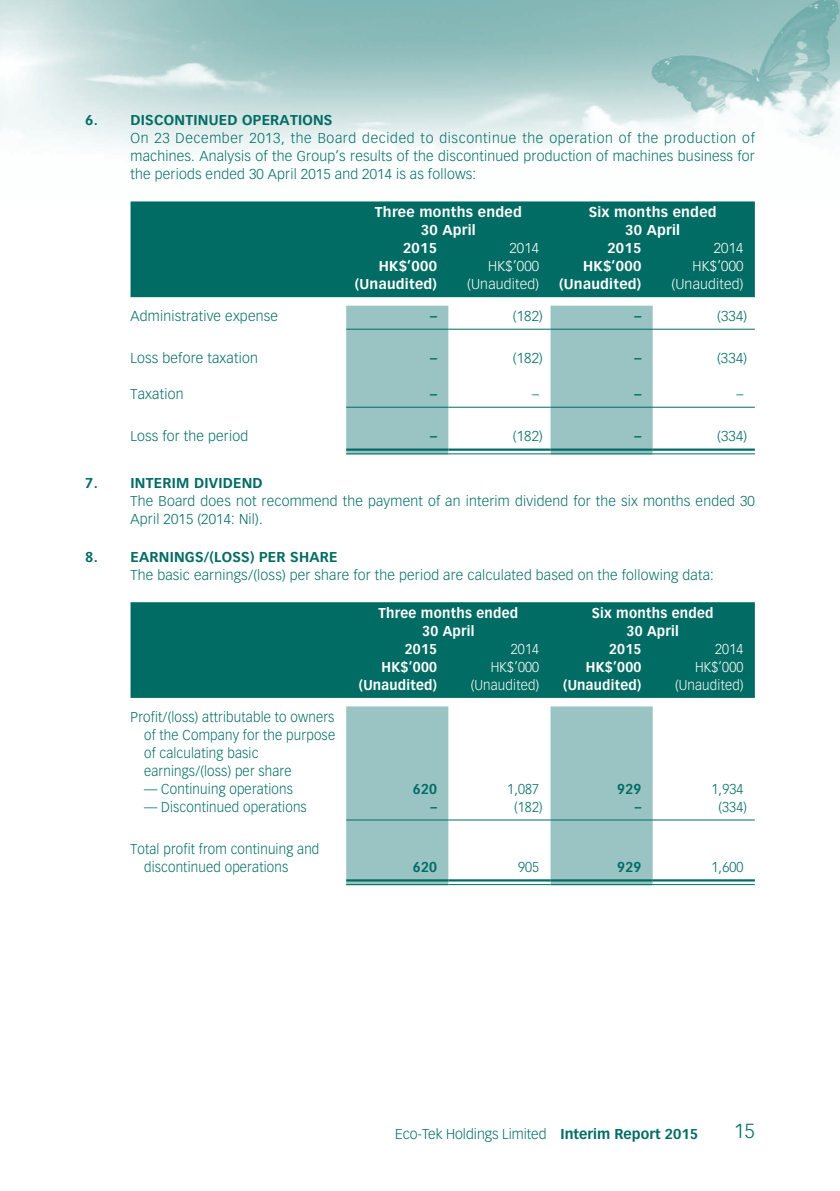
<style>
.page{position:relative;width:840px;height:1191px;background:#fff}
.page>*{position:absolute;margin:0;border:0;box-sizing:border-box;transform-origin:0 0}
.t1{font:300 20px "Vectora LT Std";color:#006c64}
.t2{font:300 14px/18px "Vectora LT Std";letter-spacing:.015em;color:#006c64;text-align:justify}
.t3{font:300 14px/18px "Vectora LT Std";letter-spacing:.015em;color:#006c64;scale:.95 1}
.t4{font:700 14px/18px "Vectora LT Std";letter-spacing:.02em;color:#fff;text-align:center}
.t5{font:700 14px/18px "Vectora LT Std";letter-spacing:.02em;color:#fff;text-align:center;scale:.95 1}
.t6{font:700 14px "Vectora LT Std";letter-spacing:.02em;color:#006c64}
.t7{font:300 14px "Vectora LT Std";letter-spacing:.015em;color:#fff}
.t8{font:300 14px "Vectora LT Std";letter-spacing:.015em;color:#fff;scale:.95 1}
.t9{font:700 14px "Vectora LT Std";letter-spacing:.02em;color:#006c64;scale:.95 1}
.s1{font-weight:700}
</style>
<div class="page">
<img style="left:0;top:0;width:839px;height:156px">
<div style="left:130px;top:201px;width:624px;height:96px;background:#006c64"></div>
<svg style="left:346px;top:306px;width:306px;height:147px;fill:#99c4c3"></svg>
<hr style="left:346px;top:329px;width:102px;height:1px;background:#006c64">
<hr style="left:448px;top:329px;width:102px;height:1px;background:#006c64">
<hr style="left:550px;top:329px;width:102px;height:1px;background:#006c64">
<hr style="left:652px;top:329px;width:102px;height:1px;background:#006c64">
<hr style="left:346px;top:407px;width:102px;height:1px;background:#006c64">
<hr style="left:448px;top:407px;width:102px;height:1px;background:#006c64">
<hr style="left:550px;top:407px;width:102px;height:1px;background:#006c64">
<hr style="left:652px;top:407px;width:102px;height:1px;background:#006c64">
<hr style="left:346px;top:448px;width:102px;height:3px;background:#006c64">
<hr style="left:346px;top:453px;width:102px;height:1px;background:#006c64">
<hr style="left:448px;top:448px;width:102px;height:3px;background:#006c64">
<hr style="left:448px;top:453px;width:102px;height:1px;background:#006c64">
<hr style="left:550px;top:448px;width:102px;height:3px;background:#006c64">
<hr style="left:550px;top:453px;width:102px;height:1px;background:#006c64">
<hr style="left:652px;top:448px;width:102px;height:3px;background:#006c64">
<hr style="left:652px;top:453px;width:102px;height:1px;background:#006c64">
<div style="left:130px;top:602px;width:624px;height:96px;background:#006c64"></div>
<svg style="left:346px;top:706px;width:306px;height:178px;fill:#99c4c3"></svg>
<hr style="left:346px;top:819px;width:102px;height:1px;background:#006c64">
<hr style="left:448px;top:819px;width:102px;height:1px;background:#006c64">
<hr style="left:550px;top:819px;width:102px;height:1px;background:#006c64">
<hr style="left:652px;top:819px;width:102px;height:1px;background:#006c64">
<hr style="left:346px;top:879px;width:102px;height:2px;background:#006c64">
<hr style="left:346px;top:884px;width:102px;height:1px;background:#006c64">
<hr style="left:448px;top:879px;width:102px;height:2px;background:#006c64">
<hr style="left:448px;top:884px;width:102px;height:1px;background:#006c64">
<hr style="left:550px;top:879px;width:102px;height:2px;background:#006c64">
<hr style="left:550px;top:884px;width:102px;height:1px;background:#006c64">
<hr style="left:652px;top:879px;width:102px;height:2px;background:#006c64">
<hr style="left:652px;top:884px;width:102px;height:1px;background:#006c64">
<p class="t6" style="left:85px;top:112px;width:249px">6. DISCONTINUED OPERATIONS</p>
<p class="t2" style="left:130px;top:129px;width:625px">On 23 December 2013, the Board decided to discontinue the operation of the production of machines. Analysis of the Group’s results of the discontinued production of machines business for the periods ended 30 April 2015 and 2014 is as follows:</p>
<p class="t4" style="left:374px;top:203px;width:148px">Three months ended<br>30 April</p>
<p class="t4" style="left:588px;top:203px;width:129px">Six months ended<br>30 April</p>
<p class="t4" style="left:403px;top:239px;width:35px">2015</p>
<p class="t7" style="left:509px;top:240px;width:31px">2014</p>
<p class="t4" style="left:607px;top:239px;width:35px">2015</p>
<p class="t7" style="left:713px;top:240px;width:31px">2014</p>
<p class="t4" style="left:378px;top:257px;width:60px">HK$’000</p>
<p class="t7" style="left:488px;top:258px;width:52px">HK$’000</p>
<p class="t4" style="left:582px;top:257px;width:60px">HK$’000</p>
<p class="t7" style="left:692px;top:258px;width:52px">HK$’000</p>
<p class="t4" style="left:354px;top:275px;width:84px">(Unaudited)</p>
<p class="t7" style="left:467px;top:276px;width:74px">(Unaudited)</p>
<p class="t4" style="left:559px;top:275px;width:84px">(Unaudited)</p>
<p class="t7" style="left:671px;top:276px;width:74px">(Unaudited)</p>
<p class="t2" style="left:130px;top:307px;width:149px">Administrative expense</p>
<p class="t6" style="left:430px;top:308px;width:8px">–</p>
<p class="t2" style="left:512px;top:307px;width:32px">(182)</p>
<p class="t6" style="left:634px;top:308px;width:8px">–</p>
<p class="t2" style="left:716px;top:307px;width:32px">(334)</p>
<p class="t2" style="left:130px;top:349px;width:129px">Loss before taxation</p>
<p class="t6" style="left:430px;top:350px;width:8px">–</p>
<p class="t2" style="left:512px;top:349px;width:32px">(182)</p>
<p class="t6" style="left:634px;top:350px;width:8px">–</p>
<p class="t2" style="left:716px;top:349px;width:32px">(334)</p>
<p class="t2" style="left:130px;top:385px;width:54px">Taxation</p>
<p class="t6" style="left:430px;top:386px;width:8px">–</p>
<p class="t2" style="left:532px;top:385px;width:8px">–</p>
<p class="t6" style="left:634px;top:386px;width:8px">–</p>
<p class="t2" style="left:736px;top:385px;width:8px">–</p>
<p class="t2" style="left:130px;top:427px;width:119px">Loss for the period</p>
<p class="t6" style="left:430px;top:428px;width:8px">–</p>
<p class="t2" style="left:512px;top:427px;width:32px">(182)</p>
<p class="t6" style="left:634px;top:428px;width:8px">–</p>
<p class="t2" style="left:716px;top:427px;width:32px">(334)</p>
<p class="t6" style="left:85px;top:474px;width:179px">7. INTERIM DIVIDEND</p>
<p class="t2" style="left:130px;top:492px;width:625px">The Board does not recommend the payment of an interim dividend for the six months ended 30<br>April 2015 (2014: Nil).</p>
<p class="t6" style="left:85px;top:548px;width:254px">8. EARNINGS/(LOSS) PER SHARE</p>
<p class="t2" style="left:130px;top:566px;width:584px">The basic earnings/(loss) per share for the period are calculated based on the following data:</p>
<p class="t5" style="left:378px;top:604px;width:148px">Three months ended<br>30 April</p>
<p class="t5" style="left:591px;top:604px;width:129px">Six months ended<br>30 April</p>
<p class="t5" style="left:404px;top:640px;width:35px">2015</p>
<p class="t8" style="left:510px;top:641px;width:31px">2014</p>
<p class="t5" style="left:608px;top:640px;width:35px">2015</p>
<p class="t8" style="left:714px;top:641px;width:31px">2014</p>
<p class="t5" style="left:381px;top:658px;width:60px">HK$’000</p>
<p class="t8" style="left:490px;top:659px;width:52px">HK$’000</p>
<p class="t5" style="left:585px;top:658px;width:60px">HK$’000</p>
<p class="t8" style="left:694px;top:659px;width:52px">HK$’000</p>
<p class="t5" style="left:359px;top:676px;width:84px">(Unaudited)</p>
<p class="t8" style="left:470px;top:677px;width:74px">(Unaudited)</p>
<p class="t5" style="left:563px;top:676px;width:84px">(Unaudited)</p>
<p class="t8" style="left:674px;top:677px;width:74px">(Unaudited)</p>
<p class="t3" style="left:144px;top:708px;width:202px;text-indent:-14px">Profit/(loss) attributable to owners of the Company for the purpose of calculating basic earnings/(loss) per share</p>
<p class="t3" style="left:144px;top:780px;width:158px">— Continuing operations</p>
<p class="t9" style="left:412px;top:780px;width:27px">620</p>
<p class="t3" style="left:507px;top:780px;width:35px">1,087</p>
<p class="t9" style="left:617px;top:780px;width:27px">929</p>
<p class="t3" style="left:711px;top:780px;width:35px">1,934</p>
<p class="t3" style="left:144px;top:798px;width:173px">— Discontinued operations</p>
<p class="t9" style="left:430px;top:798px;width:8px">–</p>
<p class="t3" style="left:514px;top:798px;width:32px">(182)</p>
<p class="t9" style="left:634px;top:798px;width:9px">–</p>
<p class="t3" style="left:718px;top:798px;width:32px">(334)</p>
<p class="t3" style="left:144px;top:840px;width:186px;text-indent:-14px">Total profit from continuing and discontinued operations</p>
<p class="t9" style="left:412px;top:858px;width:27px">620</p>
<p class="t3" style="left:517px;top:858px;width:24px">905</p>
<p class="t9" style="left:617px;top:858px;width:27px">929</p>
<p class="t3" style="left:711px;top:858px;width:35px">1,600</p>
<p class="t2" style="left:395px;top:1125px;width:304px">Eco-Tek Holdings Limited <span class="s1">Interim Report 2015</span></p>
<h1 class="t1" style="left:733px;top:1119px;width:22px">15</h1>
</div>
